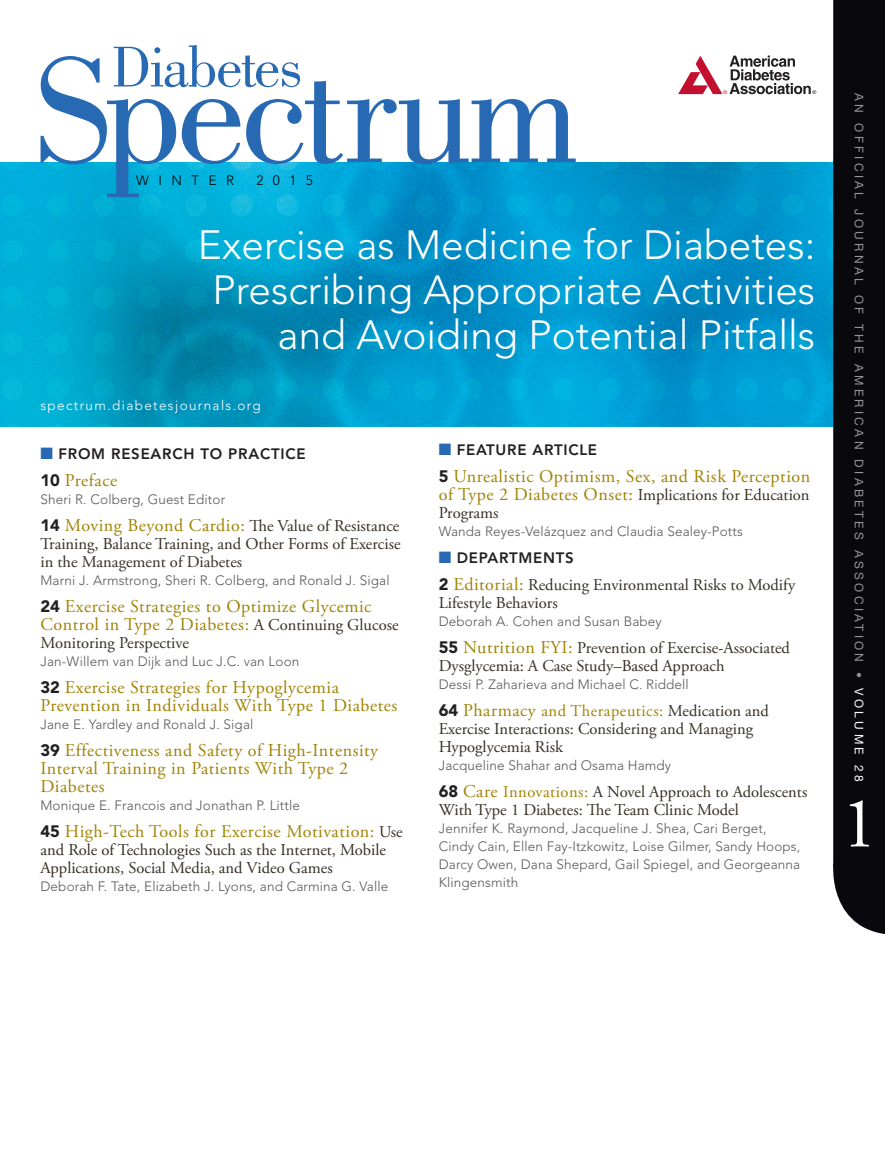
<style>
.page{position:relative;width:885px;height:1175px;background:#fff}
.page>*{position:absolute;margin:0;border:0;box-sizing:border-box;transform-origin:0 0}
.t1{font:72px "Adobe Garamond Pro";color:#fff}
.BANNER_TITLE{font:300 40.5px/45px "Avenir LT Std";color:#fff;text-align:right}
.ARTICLE_TITLES__AUTH{font:18px/18px "Adobe Garamond Pro";letter-spacing:.03em;color:#a18202}
.ARTICLE_TITLES__AUTH-2{font:16.5px/18px "Adobe Garamond Pro";color:#352e23}
.ARTICLE_TITLES__AUTH-3{font:800 15px "Avenir LT Std";letter-spacing:.05em;color:#231f20}
.SECTION_HEADINGS{font:800 15px "Avenir LT Std";letter-spacing:.05em;color:#231f20}
.AUTHOR_S{font:300 13.5px/18px "Avenir LT Std";letter-spacing:.01em;color:#57585a}
.WEB_ADDRESS{font:300 13.5px "Avenir LT Std";letter-spacing:.1em;color:#fff}
.t2{font:300 13.5px "Avenir LT Std";letter-spacing:.7em;color:#000}
.t3{font:12px "Helvetica Neue";letter-spacing:.28em;color:#939598}
.s1{color:#2869b3}
.s2{font-family:"Avenir LT Std";font-weight:900;font-size:16.5px;color:#231f20}
.s3{font-family:"Avenir LT Std";font-weight:900;color:#231f20}
.s4{font-size:18px;color:#a18202}
.s5{font-size:16.5px;color:#352e23}
.s6{color:#a18202}
.s7{color:#fff}
</style>
<div class="page">
<img style="left:0;top:162px;width:826px;height:264px">
<svg style="left:41px;top:56px;width:534px;height:141px"></svg>
<svg style="left:114px;top:45px;width:186px;height:42px"></svg>
<svg style="left:826px;top:0;width:58px;height:934px;background:#21262c"></svg>
<svg style="left:678px;top:56px;width:138px;height:38px"></svg>
<p class="t2" style="left:136px;top:172px;width:99px">WINTER</p>
<p class="t2" style="left:256px;top:172px;width:58px">2015</p>
<p class="BANNER_TITLE" style="left:198px;top:222px;width:618px">Exercise as Medicine for Diabetes:<br>Prescribing Appropriate Activities and Avoiding Potential Pitfalls</p>
<p class="WEB_ADDRESS" style="left:40px;top:397px;width:222px">spectrum.diabetesjournals.org</p>
<p class="SECTION_HEADINGS" style="left:40px;top:445px;width:266px"><span class="s1">■</span> FROM RESEARCH TO PRACTICE</p>
<p class="ARTICLE_TITLES__AUTH" style="left:40px;top:472px;width:78px"><span class="s2">10</span> Preface</p>
<p class="AUTHOR_S" style="left:40px;top:490px;width:186px">Sheri R. Colberg, Guest Editor</p>
<p class="ARTICLE_TITLES__AUTH-2" style="left:40px;top:517px;width:361px;text-align:justify"><span class="s3">14</span> <span class="s4">Moving Beyond Cardio:</span> The Value of Resistance Training, Balance Training, and Other Forms of Exercise in the Management of Diabetes</p>
<p class="AUTHOR_S" style="left:40px;top:571px;width:350px">Marni J. Armstrong, Sheri R. Colberg, and Ronald J. Sigal</p>
<p class="ARTICLE_TITLES__AUTH" style="left:40px;top:598px;width:359px"><span class="s2">24</span> Exercise Strategies to Optimize Glycemic<br>Control in Type 2 Diabetes: <span class="s5">A Continuing Glucose</span></p>
<p class="ARTICLE_TITLES__AUTH-2" style="left:40px;top:634px;width:150px">Monitoring Perspective</p>
<p class="AUTHOR_S" style="left:40px;top:652px;width:260px">Jan-Willem van Dijk and Luc J.C. van Loon</p>
<p class="ARTICLE_TITLES__AUTH" style="left:40px;top:679px;width:358px"><span class="s2">32</span> Exercise Strategies for Hypoglycemia<br>Prevention in Individuals With Type 1 Diabetes</p>
<p class="AUTHOR_S" style="left:40px;top:715px;width:214px">Jane E. Yardley and Ronald J. Sigal</p>
<p class="ARTICLE_TITLES__AUTH" style="left:40px;top:742px;width:339px"><span class="s2">39</span> Effectiveness and Safety of High-Intensity<br>Interval Training in Patients With Type 2<br>Diabetes</p>
<p class="AUTHOR_S" style="left:40px;top:796px;width:261px">Monique E. Francois and Jonathan P. Little</p>
<p class="ARTICLE_TITLES__AUTH" style="left:40px;top:823px;width:364px"><span class="s2">45</span> High-Tech Tools for Exercise Motivation: <span class="s5">Use</span></p>
<p class="ARTICLE_TITLES__AUTH-2" style="left:40px;top:841px;width:347px">and Role of Technologies Such as the Internet, Mobile<br>Applications, Social Media, and Video Games</p>
<p class="AUTHOR_S" style="left:40px;top:877px;width:349px">Deborah F. Tate, Elizabeth J. Lyons, and Carmina G. Valle</p>
<p class="ARTICLE_TITLES__AUTH-3" style="left:438px;top:441px;width:160px"><span class="s1">■</span> FEATURE ARTICLE</p>
<p class="ARTICLE_TITLES__AUTH" style="left:438px;top:468px;width:373px"><span class="s2">5</span> Unrealistic Optimism, Sex, and Risk Perception</p>
<p class="ARTICLE_TITLES__AUTH-2" style="left:438px;top:486px;width:372px"><span class="s4">of Type 2 Diabetes Onset:</span> Implications for Education<br>Programs</p>
<p class="AUTHOR_S" style="left:438px;top:522px;width:305px">Wanda Reyes-Velázquez and Claudia Sealey-Potts</p>
<p class="ARTICLE_TITLES__AUTH-3" style="left:438px;top:549px;width:136px"><span class="s1">■</span> DEPARTMENTS</p>
<p class="ARTICLE_TITLES__AUTH-2" style="left:438px;top:576px;width:358px"><span class="s3">2</span> <span class="s4">Editorial:</span> Reducing Environmental Risks to Modify<br>Lifestyle Behaviors</p>
<p class="AUTHOR_S" style="left:438px;top:612px;width:224px">Deborah A. Cohen and Susan Babey</p>
<p class="ARTICLE_TITLES__AUTH-2" style="left:438px;top:639px;width:352px"><span class="s3">55</span> <span class="s4">Nutrition FYI:</span> Prevention of Exercise-Associated<br>Dysglycemia: A Case Study–Based Approach</p>
<p class="AUTHOR_S" style="left:438px;top:675px;width:251px">Dessi P. Zaharieva and Michael C. Riddell</p>
<p class="ARTICLE_TITLES__AUTH-2" style="left:438px;top:702px;width:331px"><span class="s3">64</span> <span class="s4">Pharmacy</span> <span class="s6">and Therapeutics:</span> Medication and<br>Exercise Interactions: Considering and Managing<br>Hypoglycemia Risk</p>
<p class="AUTHOR_S" style="left:438px;top:756px;width:234px">Jacqueline Shahar and Osama Hamdy</p>
<p class="ARTICLE_TITLES__AUTH-2" style="left:438px;top:783px;width:370px"><span class="s3">68</span> <span class="s4">Care</span> <span class="s6">Innovations:</span> A Novel Approach to Adolescents<br>With Type 1 Diabetes: The Team Clinic Model</p>
<p class="AUTHOR_S" style="left:438px;top:819px;width:363px">Jennifer K. Raymond, Jacqueline J. Shea, Cari Berget, Cindy Cain, Ellen Fay-Itzkowitz, Loise Gilmer, Sandy Hoops, Darcy Owen, Dana Shepard, Gail Spiegel, and Georgeanna Klingensmith</p>
<p class="t3" style="left:866px;top:93px;width:689px;rotate:90deg">AN OFFICIAL JOURNAL OF THE AMERICAN DIABETES ASSOCIATION • <span class="s7">VOLUME 28</span></p>
<p class="t1" style="left:841px;top:780px;width:37px">1</p>
</div>
